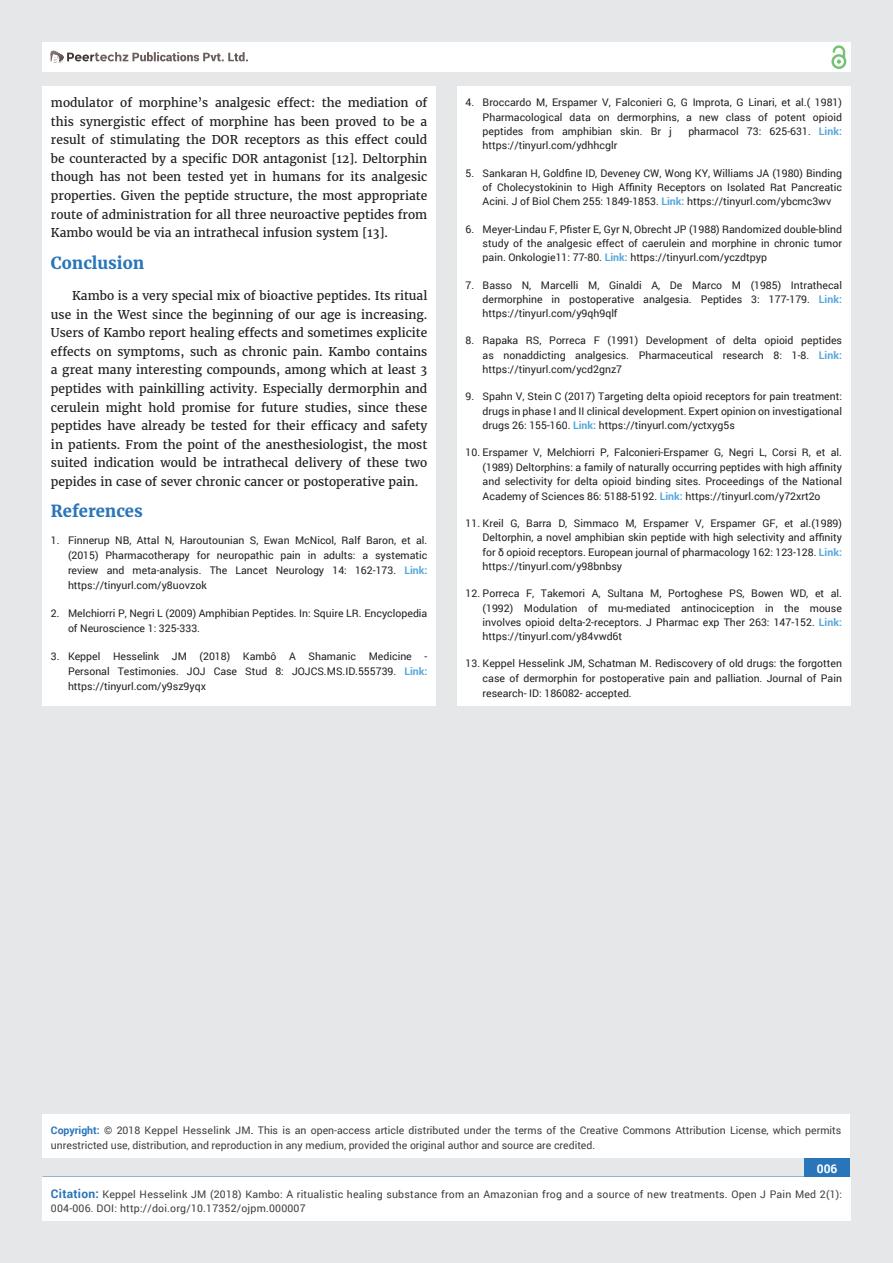
<style>
.page{position:relative;width:893px;height:1263px;background:#e6e7e9}
.page>*{position:absolute;margin:0;border:0;box-sizing:border-box;transform-origin:0 0}
.t1{font:700 16.5px "Merriweather";color:#2a75ba}
.t2{font:12px/18.6px "Merriweather";color:#231f20;text-align:justify}
.t3{font:700 12px "Roboto";color:#fff}
.t4{font:10.5px/14.4px "Roboto";color:#231f20;text-align:justify}
.t5{font:10.5px/15px "Roboto";color:#3e3e3f}
.t6{font:10.5px/13.5px "Roboto";letter-spacing:.02em;color:#3e3e3f}
.s1{font-weight:700;color:#56a7dc}
.s2{font-weight:700;color:#2a75ba}
.s3{color:#0b0c0b}
.s4{font-weight:700;font-size:12px;color:#2a75ba}
</style>
<div class="page">
<div style="left:42px;top:43px;width:808px;height:29px;background:#fff"></div>
<div style="left:831px;top:54px;width:15px;height:15px;border:2px solid #72c272;border-radius:50%"></div>
<svg style="left:831px;top:45px;width:15px;height:19px"></svg>
<div style="left:804px;top:1157px;width:46px;height:43px;background:#2a75ba"></div>
<svg style="left:49px;top:50px;width:199px;height:14px"></svg>
<div style="left:42px;top:1177px;width:809px;height:43px;background:#fff"></div>
<div style="left:42px;top:1115px;width:808px;height:43px;background:#fff"></div>
<div style="left:42px;top:87px;width:394px;height:619px;background:#fff"></div>
<div style="left:457px;top:87px;width:393px;height:619px;background:#fff"></div>
<p class="t2" style="left:51px;top:94px;width:378px">modulator of morphine’s analgesic effect: the mediation of this synergistic effect of morphine has been proved to be a result of stimulating the DOR receptors as this effect could be counteracted by a specific DOR antagonist [12]. Deltorphin though has not been tested yet in humans for its analgesic properties. Given the peptide structure, the most appropriate route of administration for all three neuroactive peptides from Kambo would be via an intrathecal infusion system [13].</p>
<h1 class="t1" style="left:51px;top:252px;width:95px">Conclusion</h1>
<p class="t2" style="left:51px;top:286px;width:378px;text-indent:21px">Kambo is a very special mix of bioactive peptides. Its ritual use in the West since the beginning of our age is increasing.<br>Users of Kambo report healing effects and sometimes explicite effects on symptoms, such as chronic pain. Kambo contains a great many interesting compounds, among which at least 3 peptides with painkilling activity. Especially dermorphin and cerulein might hold promise for future studies, since these peptides have already be tested for their efficacy and safety in patients. From the point of the anesthesiologist, the most suited indication would be intrathecal delivery of these two pepides in case of sever chronic cancer or postoperative pain.</p>
<h1 class="t1" style="left:51px;top:501px;width:93px">References</h1>
<p class="t4" style="left:68px;top:533px;width:361px;line-height:15px;text-indent:-17px">1. Finnerup NB, Attal N, Haroutounian S, Ewan McNicol, Ralf Baron, et al. (2015) Pharmacotherapy for neuropathic pain in adults: a systematic review and meta-analysis. The Lancet Neurology 14: 162-173. <span class="s1">Link: </span>https://tinyurl.com/y8uovzok</p>
<p class="t4" style="left:68px;top:606px;width:361px;line-height:15px;text-indent:-17px">2. Melchiorri P, Negri L (2009) Amphibian Peptides. In: Squire LR. Encyclopedia of Neuroscience 1: 325-333.</p>
<p class="t4" style="left:68px;top:648px;width:361px;line-height:15px;text-indent:-17px">3. Keppel Hesselink JM (2018) Kambô A Shamanic Medicine - Personal Testimonies. JOJ Case Stud 8: JOJCS.MS.ID.555739. <span class="s1">Link: </span>https://tinyurl.com/y9sz9yqx</p>
<p class="t4" style="left:483px;top:95px;width:361px;text-indent:-17px">4. Broccardo M, Erspamer V, Falconieri G, G Improta, G Linari, et al.( 1981)<br>Pharmacological data on dermorphins, a new class of potent opioid peptides from amphibian skin. Br j</p>
<p class="t4" style="left:688px;top:124px;width:155px">pharmacol 73: 625-631. <span class="s1">Link:</span></p>
<p class="t4" style="left:483px;top:138px;width:136px">https://tinyurl.com/ydhhcglr</p>
<p class="t4" style="left:483px;top:165px;width:361px;text-indent:-17px">5. Sankaran H, Goldfine ID, Deveney CW, Wong KY, Williams JA (1980) Binding of Cholecystokinin to High Affinity Receptors on Isolated Rat Pancreatic Acini. J of Biol Chem 255: 1849-1853. <span class="s1">Link:</span> https://tinyurl.com/ybcmc3wv</p>
<p class="t4" style="left:483px;top:221px;width:361px;text-indent:-17px">6. Meyer-Lindau F, Pfister E, Gyr N, Obrecht JP (1988) Randomized double-blind study of the analgesic effect of caerulein and morphine in chronic tumor pain. Onkologie11: 77-80. <span class="s1">Link:</span> https://tinyurl.com/yczdtpyp</p>
<p class="t4" style="left:483px;top:277px;width:361px;text-indent:-17px">7. Basso N, Marcelli M, Ginaldi A, De Marco M (1985) Intrathecal dermorphine in postoperative analgesia. Peptides 3: 177-179. <span class="s1">Link: </span>https://tinyurl.com/y9qh9qlf</p>
<p class="t4" style="left:483px;top:333px;width:361px;text-indent:-17px">8. Rapaka RS, Porreca F (1991) Development of delta opioid peptides as nonaddicting analgesics. Pharmaceutical research 8: 1-8. <span class="s1">Link: </span>https://tinyurl.com/ycd2gnz7</p>
<p class="t4" style="left:483px;top:389px;width:361px;text-indent:-17px">9. Spahn V, Stein C (2017) Targeting delta opioid receptors for pain treatment: drugs in phase I and II clinical development. Expert opinion on investigational drugs 26: 155-160. <span class="s1">Link:</span> https://tinyurl.com/yctxyg5s</p>
<p class="t4" style="left:483px;top:445px;width:361px;text-indent:-17px">10. Erspamer V, Melchiorri P, Falconieri-Erspamer G, Negri L, Corsi R, et al. (1989) Deltorphins: a family of naturally occurring peptides with high affinity and selectivity for delta opioid binding sites. Proceedings of the National Academy of Sciences 86: 5188-5192. <span class="s1">Link:</span> https://tinyurl.com/y72xrt2o</p>
<p class="t4" style="left:483px;top:515px;width:361px;text-indent:-17px">11. Kreil G, Barra D, Simmaco M, Erspamer V, Erspamer GF, et al.(1989)<br>Deltorphin, a novel amphibian skin peptide with high selectivity and affinity for δ opioid receptors. European journal of pharmacology 162: 123-128. <span class="s1">Link: </span>https://tinyurl.com/y98bnbsy</p>
<p class="t4" style="left:483px;top:586px;width:361px;text-indent:-17px">12. Porreca F, Takemori A, Sultana M, Portoghese PS, Bowen WD, et al. (1992) Modulation of mu-mediated antinociception in the mouse involves opioid delta-2-receptors. J Pharmac exp Ther 263: 147-152. <span class="s1">Link: </span>https://tinyurl.com/y84vwd6t</p>
<p class="t4" style="left:483px;top:656px;width:361px;line-height:15px;text-indent:-17px">13. Keppel Hesselink JM, Schatman M. Rediscovery of old drugs: the forgotten case of dermorphin for postoperative pain and palliation. Journal of Pain research- ID: 186082- accepted.</p>
<p class="t5" style="left:51px;top:1123px;width:792px"><span class="s2">Copyright:</span> © 2018 Keppel Hesselink JM<span class="s3">.</span> This is an open-access article distributed under the terms of the Creative Commons Attribution License, which permits unrestricted use, distribution, and reproduction in any medium, provided the original author and source are credited.</p>
<p class="t3" style="left:817px;top:1161px;width:22px">006</p>
<p class="t6" style="left:51px;top:1188px;width:793px"><span class="s4">Citation:</span> Keppel Hesselink JM (2018) Kambo: A ritualistic healing substance from an Amazonian frog and a source of new treatments. Open J Pain Med 2(1):<br>004-006. DOI: http://doi.org/10.17352/ojpm.000007</p>
</div>
